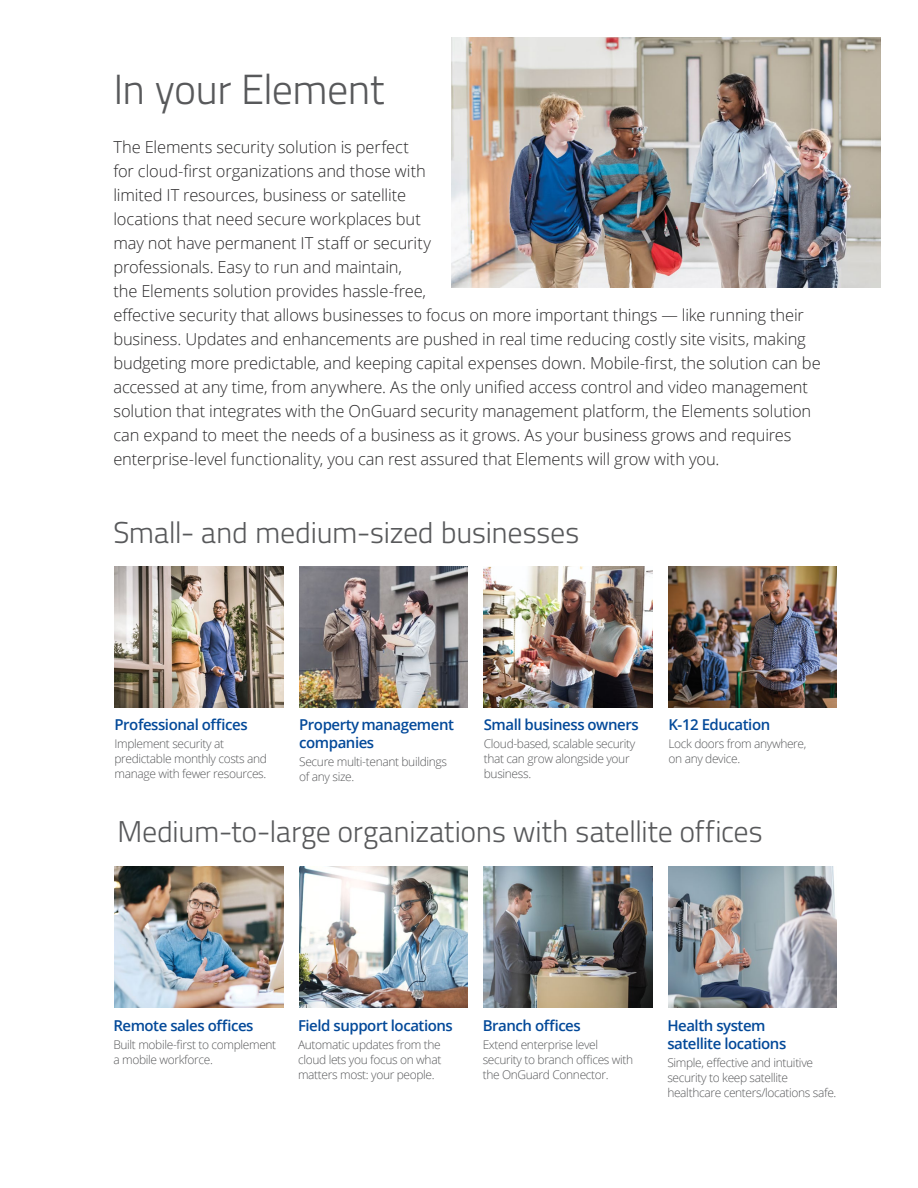
<style>
.page{position:relative;width:918px;height:1188px;background:#fff}
.page>*{position:absolute;margin:0;border:0;box-sizing:border-box;transform-origin:0 0}
.t1{font:300 42px "Titillium Text 22 L";letter-spacing:-.03em;color:#58595b}
.t2{font:300 30px "Titillium Text 22 L";letter-spacing:-.025em;color:#58595b}
.t3{font:300 16.5px/24px "Open Sans";letter-spacing:-.01em;color:#292829}
.t4{font:600 15px/18px "Open Sans";letter-spacing:-.03em;color:#034999}
.t5{font:300 12px/15px "Open Sans";letter-spacing:-.03em;color:#58595b}
</style>
<div class="page">
<img style="left:115px;top:566px;width:168px;height:142px">
<img style="left:299px;top:566px;width:169px;height:142px">
<img style="left:484px;top:566px;width:168px;height:142px">
<img style="left:669px;top:566px;width:168px;height:142px">
<img style="left:452px;top:38px;width:428px;height:249px">
<img style="left:115px;top:867px;width:168px;height:141px">
<img style="left:299px;top:867px;width:169px;height:141px">
<img style="left:484px;top:867px;width:168px;height:141px">
<img style="left:669px;top:867px;width:168px;height:141px">
<h1 class="t1" style="left:113px;top:58px;width:273px">In your Element</h1>
<p class="t3" style="left:113px;top:134px;width:709px">The Elements security solution is perfect<br>for cloud-first organizations and those with<br>limited IT resources, business or satellite<br>locations that need secure workplaces but<br>may not have permanent IT staff or security<br>professionals. Easy to run and maintain,<br>the Elements solution provides hassle-free,<br>effective security that allows businesses to focus on more important things — like running their business. Updates and enhancements are pushed in real time reducing costly site visits, making budgeting more predictable, and keeping capital expenses down. Mobile-first, the solution can be accessed at any time, from anywhere. As the only unified access control and video management solution that integrates with the OnGuard security management platform, the Elements solution can expand to meet the needs of a business as it grows. As your business grows and requires enterprise-level functionality, you can rest assured that Elements will grow with you.</p>
<h2 class="t2" style="left:113px;top:511px;width:468px">Small- and medium-sized businesses</h2>
<p class="t4" style="left:115px;top:716px;width:135px">Professional offices</p>
<p class="t5" style="left:115px;top:736px;width:154px">Implement security at predictable monthly costs and manage with fewer resources.</p>
<p class="t4" style="left:299px;top:716px;width:156px">Property management companies</p>
<p class="t5" style="left:299px;top:754px;width:149px">Secure multi-tenant buildings of any size.</p>
<p class="t4" style="left:484px;top:716px;width:156px">Small business owners</p>
<p class="t5" style="left:484px;top:736px;width:153px">Cloud-based, scalable security that can grow alongside your business.</p>
<p class="t4" style="left:669px;top:716px;width:103px">K-12 Education</p>
<p class="t5" style="left:669px;top:736px;width:139px">Lock doors from anywhere, on any device.</p>
<h2 class="t2" style="left:117px;top:810px;width:647px">Medium-to-large organizations with satellite offices</h2>
<p class="t4" style="left:113px;top:1016px;width:142px">Remote sales offices</p>
<p class="t5" style="left:113px;top:1037px;width:164px">Built mobile-first to complement a mobile workforce.</p>
<p class="t4" style="left:298px;top:1016px;width:156px">Field support locations</p>
<p class="t5" style="left:298px;top:1037px;width:145px;text-align:justify">Automatic updates from the cloud lets you focus on what matters most: your people.</p>
<p class="t4" style="left:483px;top:1016px;width:100px">Branch offices</p>
<p class="t5" style="left:483px;top:1037px;width:152px">Extend enterprise level security to branch offices with the OnGuard Connector.</p>
<p class="t4" style="left:667px;top:1016px;width:120px">Health system satellite locations</p>
<p class="t5" style="left:667px;top:1055px;width:171px">Simple, effective and intuitive security to keep satellite healthcare centers/locations safe.</p>
</div>
